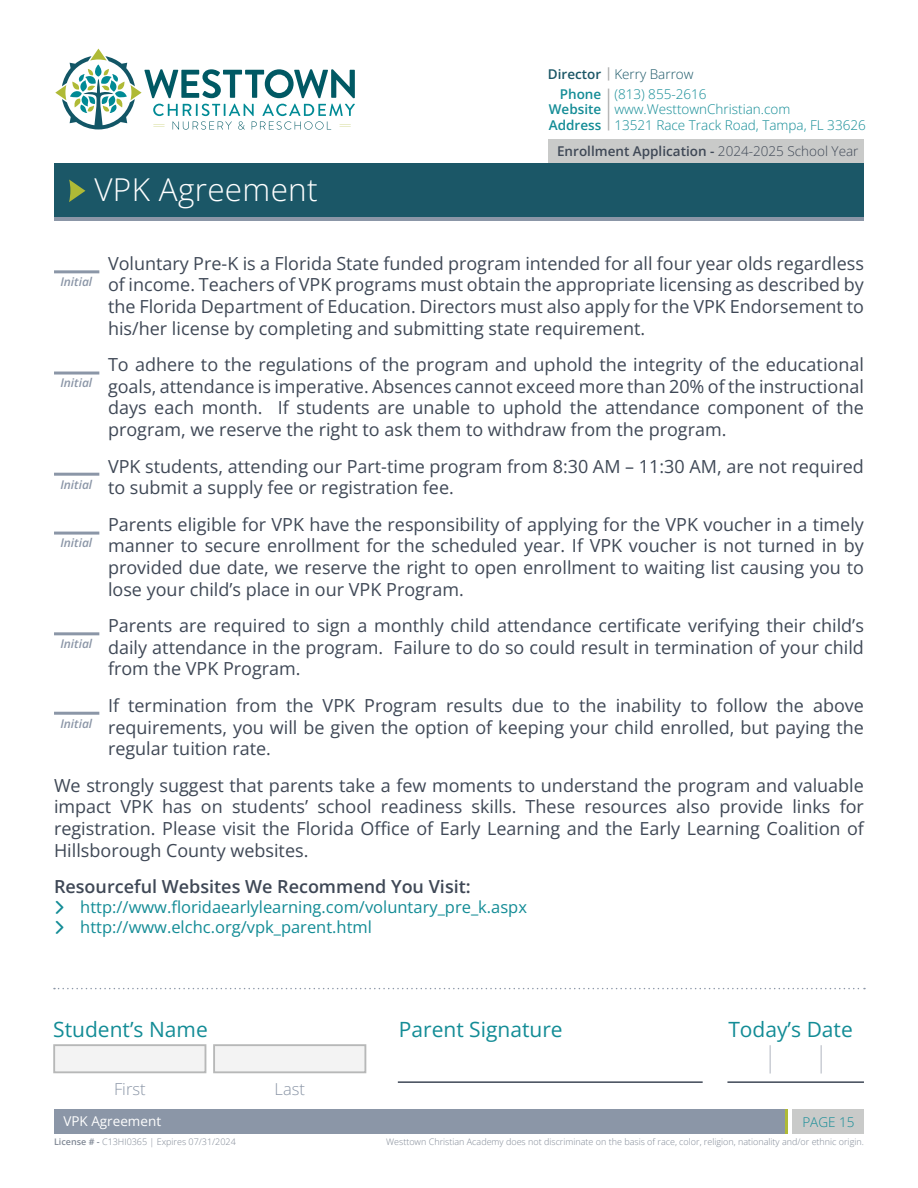
<style>
.page{position:relative;width:918px;height:1188px;background:#fff}
.page>*{position:absolute;margin:0;border:0;box-sizing:border-box;transform-origin:0 0}
.t1{font:300 31.5px "Open Sans";letter-spacing:.01em;color:#fff}
.t2{font:21px "Open Sans";color:#138c96}
.t3{font:18px/21.6px "Open Sans";color:#3f4856;text-align:justify}
.t4{font:600 18px "Open Sans";color:#3f4856}
.t5{font:16.5px "Open Sans";color:#138c96}
.t6{font:300 16.5px "Open Sans";color:#8b96a7}
.t7{font:300 13.5px/15.8px "Open Sans";color:#138c96}
.t8{font:600 13.5px "Open Sans";color:#3f4856}
.t9{font:300 13.5px "Open Sans";color:#1b5767}
.t10{font:600 13.5px/15.6px "Open Sans";color:#138c96;text-align:justify}
.t11{font:13.5px "Open Sans";color:#fff}
.t12{font:italic 600 12px "Open Sans";color:#8b96a7}
.t13{font:300 9px "Open Sans";color:#7f8794}
.s1{font-weight:600}
.s2{font-weight:300}
</style>
<div class="page">
<div style="left:54px;top:1109px;width:731px;height:24px;background:#8b96a7"></div>
<hr style="left:785px;top:1109px;width:3px;height:24px;background:#afba36">
<div style="left:793px;top:1109px;width:71px;height:24px;background:#c9cac9"></div>
<svg style="left:608px;top:67px;width:1px;height:14px"></svg>
<hr style="left:608px;top:89px;width:1px;height:41px;background:#b7b8b8">
<svg style="left:54px;top:216px;width:810px;height:5px;background:#74899a"></svg>
<div style="left:549px;top:139px;width:315px;height:27px;background:#c9cac9"></div>
<div style="left:54px;top:163px;width:810px;height:53px;background:#1b5767"></div>
<svg style="left:69px;top:180px;width:16px;height:22px"></svg>
<svg style="left:55px;top:49px;width:300px;height:81px"></svg>
<svg style="left:54px;top:988px;width:811px;height:1px"></svg>
<hr style="left:54px;top:270px;width:45px;height:3px;background:#8b96a7">
<hr style="left:54px;top:372px;width:45px;height:3px;background:#8b96a7">
<hr style="left:54px;top:473px;width:45px;height:3px;background:#8b96a7">
<hr style="left:54px;top:532px;width:45px;height:3px;background:#8b96a7">
<hr style="left:54px;top:632px;width:45px;height:3px;background:#8b96a7">
<hr style="left:54px;top:712px;width:45px;height:3px;background:#8b96a7">
<hr style="left:398px;top:1081px;width:305px;height:2px;background:#3f4856">
<div style="left:53px;top:1044px;width:153px;height:29px;background:#f3f3f3;border:2px solid #b7b8b8"></div>
<div style="left:213px;top:1044px;width:153px;height:29px;background:#f3f3f3;border:2px solid #b7b8b8"></div>
<hr style="left:727px;top:1081px;width:137px;height:2px;background:#3f4856">
<hr style="left:820px;top:1045px;width:2px;height:29px;background:#cacdd4">
<hr style="left:769px;top:1045px;width:2px;height:29px;background:#cacdd4">
<p class="t9" style="left:548px;top:65px;width:147px"><span class="s1">Director</span> Kerry Barrow</p>
<p class="t10" style="left:549px;top:86px;width:54px;text-indent:11px">Phone Website Address</p>
<p class="t7" style="left:614px;top:85px;width:253px">(813) 855-2616 www.WesttownChristian.com<br>13521 Race Track Road, Tampa, FL 33626</p>
<p class="t1" style="left:94px;top:168px;width:225px">VPK Agreement</p>
<p class="t8" style="left:557px;top:142px;width:303px">Enrollment Application - <span class="s2">2024-2025 School Year</span></p>
<p class="t3" style="left:108px;top:252px;width:757px">Voluntary Pre-K is a Florida State funded program intended for all four year olds regardless of income. Teachers of VPK programs must obtain the appropriate licensing as described by the Florida Department of Education. Directors must also apply for the VPK Endorsement to his/her license by completing and submitting state requirement.</p>
<p class="t3" style="left:108px;top:353px;width:757px">To adhere to the regulations of the program and uphold the integrity of the educational goals, attendance is imperative. Absences cannot exceed more than 20% of the instructional</p>
<p class="t3" style="left:108px;top:397px;width:757px">days each month. If students are unable to uphold the attendance component of the program, we reserve the right to ask them to withdraw from the program.</p>
<p class="t3" style="left:108px;top:455px;width:757px">VPK students, attending our Part-time program from 8:30 AM – 11:30 AM, are not required to submit a supply fee or registration fee.</p>
<p class="t3" style="left:108px;top:513px;width:757px">Parents eligible for VPK have the responsibility of applying for the VPK voucher in a timely manner to secure enrollment for the scheduled year. If VPK voucher is not turned in by provided due date, we reserve the right to open enrollment to waiting list causing you to lose your child’s place in our VPK Program.</p>
<p class="t3" style="left:108px;top:614px;width:757px">Parents are required to sign a monthly child attendance certificate verifying their child’s daily attendance in the program. Failure to do so could result in termination of your child from the VPK Program.</p>
<p class="t3" style="left:108px;top:694px;width:757px">If termination from the VPK Program results due to the inability to follow the above requirements, you will be given the option of keeping your child enrolled, but paying the regular tuition rate.</p>
<p class="t3" style="left:54px;top:774px;width:811px">We strongly suggest that parents take a few moments to understand the program and valuable impact VPK has on students’ school readiness skills. These resources also provide links for registration. Please visit the Florida Office of Early Learning and the Early Learning Coalition of Hillsborough County websites.</p>
<p class="t4" style="left:54px;top:874px;width:418px">Resourceful Websites We Recommend You Visit:</p>
<p class="t5" style="left:80px;top:896px;width:448px">http://www.floridaearlylearning.com/voluntary_pre_k.aspx</p>
<p class="t5" style="left:80px;top:916px;width:293px">http://www.elchc.org/vpk_parent.html</p>
<p class="t12" style="left:60px;top:273px;width:33px">Initial</p>
<p class="t12" style="left:60px;top:375px;width:33px">Initial</p>
<p class="t12" style="left:60px;top:476px;width:33px">Initial</p>
<p class="t12" style="left:60px;top:535px;width:33px">Initial</p>
<p class="t12" style="left:60px;top:635px;width:33px">Initial</p>
<p class="t12" style="left:60px;top:715px;width:33px">Initial</p>
<p class="t2" style="left:53px;top:1015px;width:156px">Student’s Name</p>
<p class="t2" style="left:399px;top:1015px;width:166px">Parent Signature</p>
<p class="t6" style="left:114px;top:1078px;width:33px">First</p>
<p class="t6" style="left:275px;top:1078px;width:32px">Last</p>
<p class="t11" style="left:63px;top:1112px;width:99px">VPK Agreement</p>
<p class="t2" style="left:728px;top:1015px;width:126px">Today’s Date</p>
<p class="t7" style="left:802px;top:1113px;width:54px">PAGE 15</p>
<p class="t13" style="left:54px;top:1136px;width:183px"><span class="s1">License # -</span> C13HI0365 | Expires 07/31/2024</p>
<p class="t13" style="left:386px;top:1136px;width:479px">Westtown Christian Academy does not discriminate on the basis of race, color, religion, nationality and/or ethnic origin.</p>
</div>
